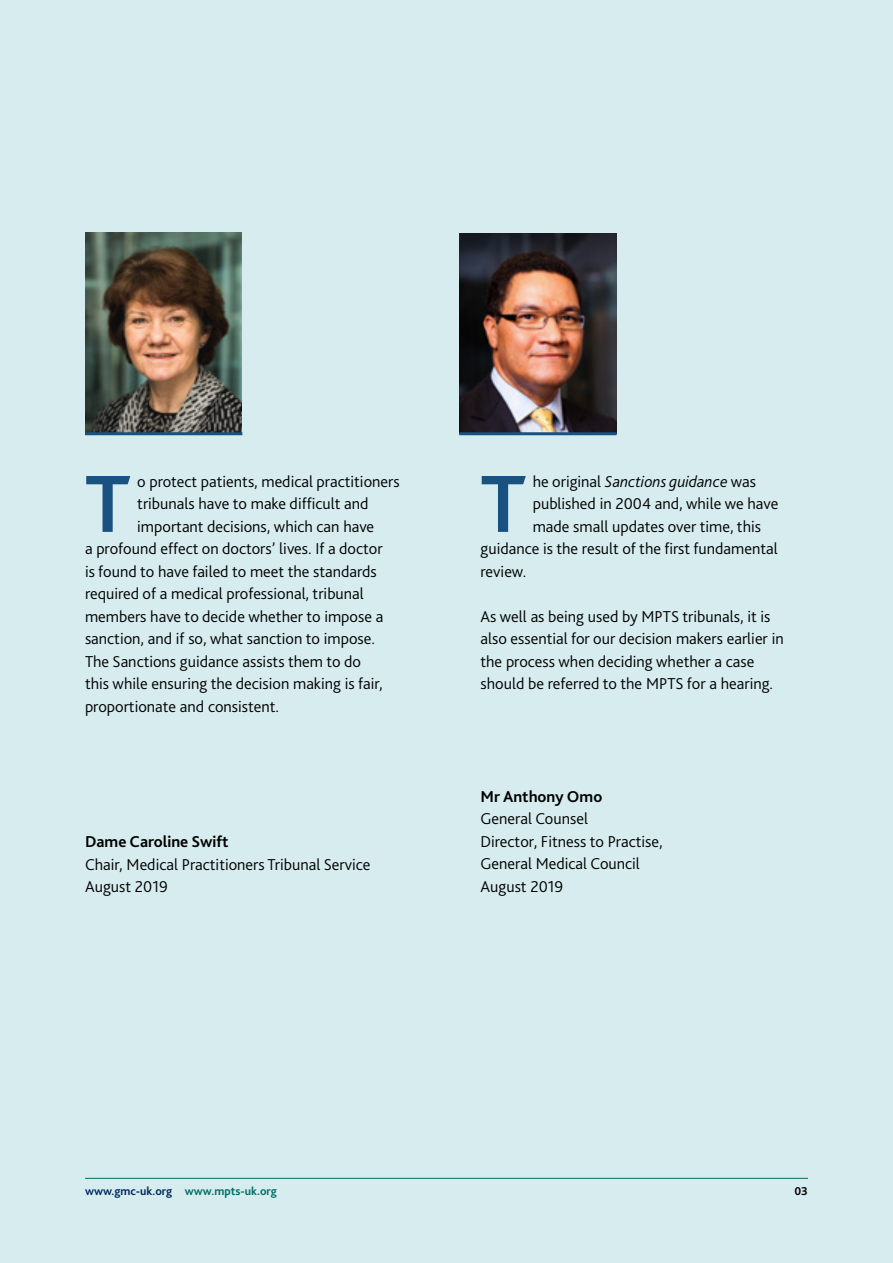
<style>
.page{position:relative;width:893px;height:1263px;background:#d6ecee}
.page>*{position:absolute;margin:0;border:0;box-sizing:border-box;transform-origin:0 0}
.t1{font:700 84.75px "Bliss 2";color:#195281}
.t2{font:300 16.5px/22.5px "Bliss 2";color:#000}
.t3{font:italic 300 16.5px "Bliss 2";color:#000}
.t4{font:700 16.5px "Bliss 2";color:#000}
.t5{font:700 12px "Bliss 2";color:#006d60}
.t6{font:700 12px "Bliss 2";color:#000}
.s1{font-style:normal}
.s2{color:#00285f}
</style>
<div class="page">
<hr style="left:85px;top:1178px;width:723px;height:1px;background:#036c60">
<img style="left:459px;top:234px;width:158px;height:198px">
<hr style="left:459px;top:432px;width:158px;height:3px;background:#195281">
<img style="left:85px;top:233px;width:157px;height:199px">
<hr style="left:85px;top:432px;width:157px;height:3px;background:#195281">
<h1 class="t1" style="left:85px;top:451px;width:47px">T</h1>
<p class="t2" style="left:137px;top:470px;width:264px">o protect patients, medical practitioners</p>
<p class="t2" style="left:137px;top:492px;width:233px">tribunals have to make difficult and</p>
<p class="t2" style="left:137px;top:515px;width:238px">important decisions, which can have</p>
<p class="t2" style="left:85px;top:537px;width:299px">a profound effect on doctors’ lives. If a doctor</p>
<p class="t2" style="left:85px;top:560px;width:293px">is found to have failed to meet the standards</p>
<p class="t2" style="left:85px;top:582px;width:280px">required of a medical professional, tribunal</p>
<p class="t2" style="left:85px;top:605px;width:300px">members have to decide whether to impose a</p>
<p class="t2" style="left:85px;top:627px;width:291px">sanction, and if so, what sanction to impose.</p>
<p class="t2" style="left:85px;top:650px;width:277px">The Sanctions guidance assists them to do</p>
<p class="t2" style="left:85px;top:672px;width:299px">this while ensuring the decision making is fair,</p>
<p class="t2" style="left:85px;top:695px;width:196px">proportionate and consistent.</p>
<p class="t4" style="left:85px;top:831px;width:145px">Dame Caroline Swift</p>
<p class="t2" style="left:85px;top:852px;width:287px">Chair, Medical Practitioners Tribunal Service<br>August 2019</p>
<h1 class="t1" style="left:480px;top:451px;width:47px">T</h1>
<p class="t3" style="left:533px;top:471px;width:225px"><span class="s1">he original</span> Sanctions guidance <span class="s1">was</span></p>
<p class="t2" style="left:533px;top:492px;width:247px">published in 2004 and, while we have</p>
<p class="t2" style="left:533px;top:515px;width:230px">made small updates over time, this</p>
<p class="t2" style="left:480px;top:537px;width:299px">guidance is the result of the first fundamental</p>
<p class="t2" style="left:480px;top:560px;width:47px">review.</p>
<p class="t2" style="left:480px;top:605px;width:305px">As well as being used by MPTS tribunals, it is also essential for our decision makers earlier in the process when deciding whether a case should be referred to the MPTS for a hearing.</p>
<p class="t4" style="left:480px;top:786px;width:123px">Mr Anthony Omo</p>
<p class="t2" style="left:480px;top:807px;width:184px">General Counsel<br>Director, Fitness to Practise,<br>General Medical Council<br>August 2019</p>
<p class="t5" style="left:85px;top:1183px;width:193px"><span class="s2">www.gmc-uk.org</span> www.mpts-uk.org</p>
<p class="t6" style="left:794px;top:1183px;width:15px">03</p>
</div>
